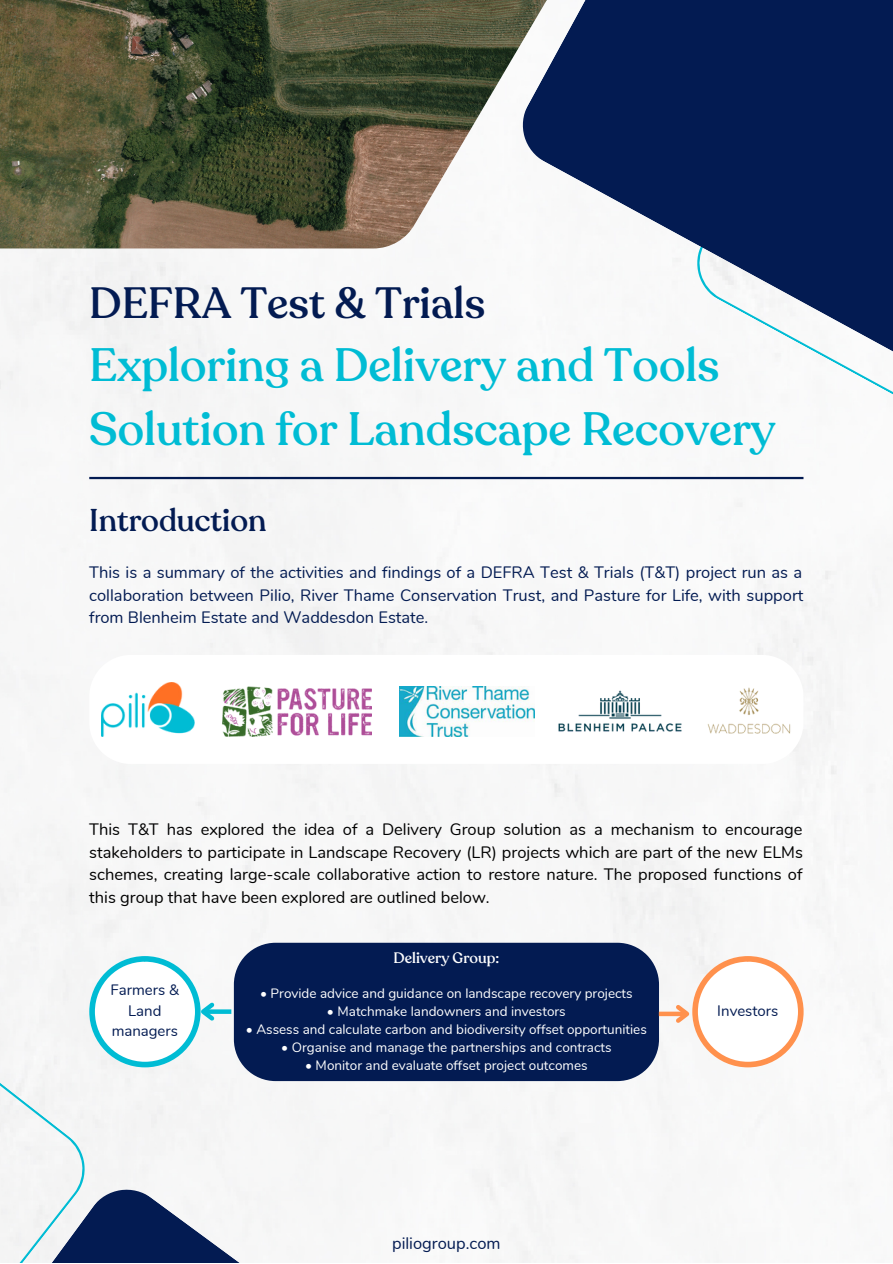
<style>
.page{position:relative;width:893px;height:1264px;background:#fff}
.page>*{position:absolute;margin:0;border:0;box-sizing:border-box;transform-origin:0 0}
.t1{font:500 46.2px/64.1px "Recoleta";color:#00bcd4}
.t2{font:500 43.2px "Recoleta";color:#031b52}
.t3{font:500 31.2px "Recoleta";color:#031b52}
.t4{font:16.5px/22.5px "Nunito";color:#000;text-align:justify}
.t5{font:16.5px/22.5px "Nunito";color:#031b52;text-align:justify}
.t6{font:15px/20.2px "Nunito";color:#031b52;text-align:center}
.t7{font:500 15px "Recoleta";color:#fff}
.t8{font:13.5px "Nunito";color:#fff}
</style>
<div class="page">
<img style="left:0;top:0;width:892px;height:1262px">
<svg style="left:695px;top:459px;width:197px;height:187px"></svg>
<img style="left:373px;top:224px;width:42px;height:24px">
<hr style="left:89px;top:477px;width:714px;height:2px;background:#031b52">
<svg style="left:508px;top:0;width:384px;height:459px"></svg>
<svg style="left:218px;top:1173px;width:361px;height:89px"></svg>
<div style="left:234px;top:942px;width:425px;height:139px;background:#031b52"></div>
<svg style="left:218px;top:1009px;width:13px;height:4px"></svg>
<svg style="left:0;top:953px;width:218px;height:309px"></svg>
<div style="left:658px;top:1011px;width:29px;height:5px;background:#ff914d"></div>
<svg style="left:672px;top:956px;width:131px;height:111px"></svg>
<svg style="left:89px;top:655px;width:714px;height:109px"></svg>
<img style="left:705px;top:684px;width:88px;height:53px">
<img style="left:223px;top:686px;width:148px;height:50px">
<img style="left:101px;top:682px;width:94px;height:54px">
<img style="left:553px;top:687px;width:135px;height:49px">
<img style="left:400px;top:686px;width:134px;height:50px">
<h2 class="t2" style="left:89px;top:275px;width:397px">DEFRA Test &amp; Trials</h2>
<h1 class="t1" style="left:89px;top:334px;width:687px">Exploring a Delivery and Tools<br>Solution for Landscape Recovery</h1>
<h3 class="t3" style="left:89px;top:500px;width:179px">Introduction</h3>
<p class="t5" style="left:89px;top:561px;width:715px">This is a summary of the activities and findings of a DEFRA Test &amp; Trials (T&amp;T) project run as a collaboration between Pilio, River Thame Conservation Trust, and Pasture for Life, with support from Blenheim Estate and Waddesdon Estate.</p>
<p class="t4" style="left:89px;top:818px;width:715px">This T&amp;T has explored the idea of a Delivery Group solution as a mechanism to encourage stakeholders to participate in Landscape Recovery (LR) projects which are part of the new ELMs schemes, creating large-scale collaborative action to restore nature. The proposed functions of this group that have been explored are outlined below.</p>
<p class="t6" style="left:111px;top:980px;width:70px">Farmers &amp;<br>Land managers</p>
<p class="t7" style="left:393px;top:947px;width:107px">Delivery Group:</p>
<p class="t8" style="left:260px;top:984px;width:374px">• Provide advice and guidance on landscape recovery projects</p>
<p class="t8" style="left:327px;top:1002px;width:240px">• Matchmake landowners and investors</p>
<p class="t8" style="left:246px;top:1020px;width:402px">• Assess and calculate carbon and biodiversity offset opportunities</p>
<p class="t8" style="left:281px;top:1038px;width:332px">• Organise and manage the partnerships and contracts</p>
<p class="t8" style="left:305px;top:1056px;width:284px">• Monitor and evaluate offset project outcomes</p>
<p class="t5" style="left:392px;top:1232px;width:110px">piliogroup.com</p>
<p class="t6" style="left:717px;top:1000px;width:63px">Investors</p>
</div>
